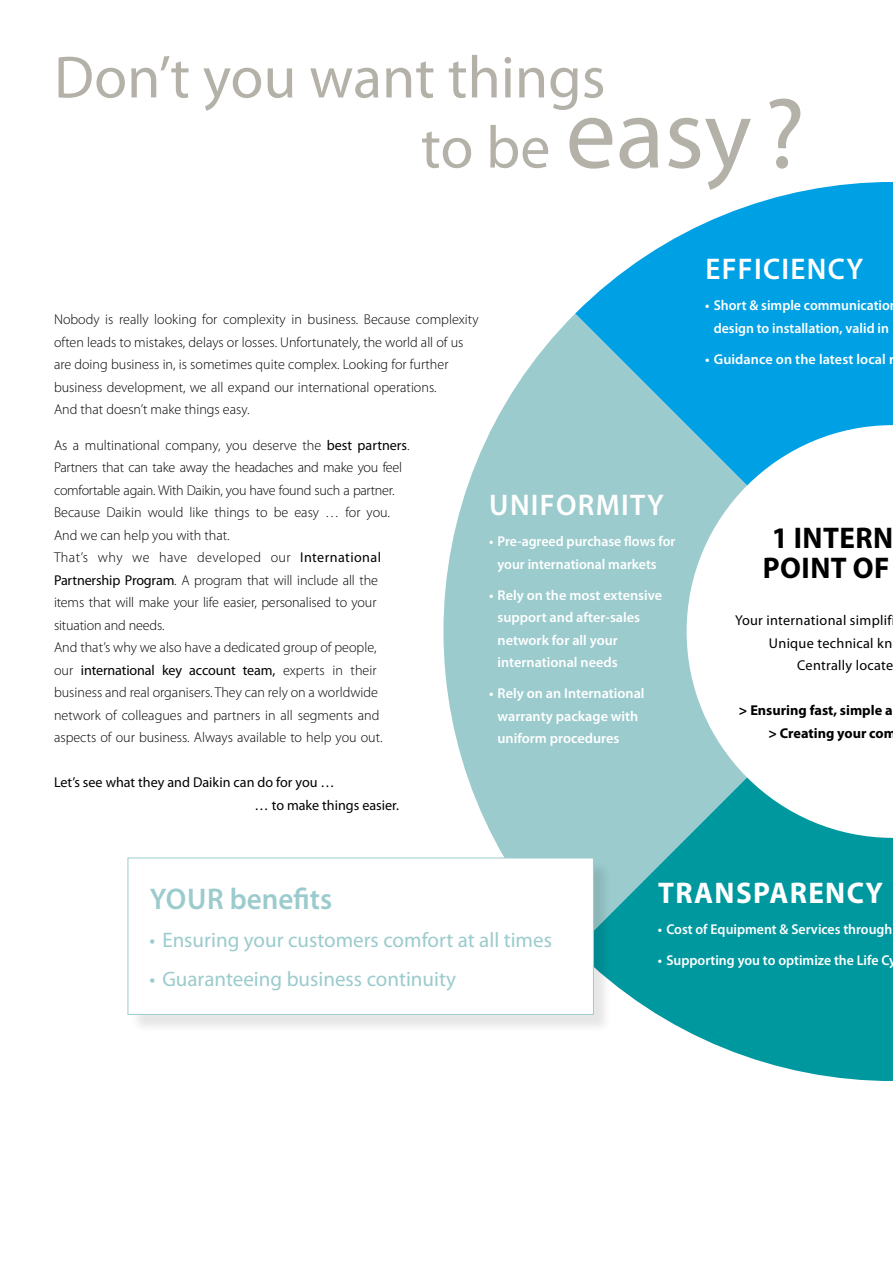
<style>
.page{position:relative;width:893px;height:1263px;background:#fff}
.page>*{position:absolute;margin:0;border:0;box-sizing:border-box;transform-origin:0 0}
.t1{font:100.5px "Myriad Pro";color:#b4b1a8}
.t2{font:60px "Myriad Pro";color:#b4b1a8}
.t3{font:600 30px "Myriad Pro";letter-spacing:.045em;color:#fff}
.t4{font:700 30px/30px "Myriad Pro";letter-spacing:.015em;color:#000}
.t5{font:700 30px "Myriad Pro";letter-spacing:.045em;color:#fff}
.t6{font:600 30px "Myriad Pro";color:#9bcbcd}
.t7{font:21px "Myriad Pro";color:#9bcbcd}
.t8{font:300 14.25px/22.5px "Myriad Pro";color:#000}
.t9{font:600 14.25px/22.5px "Myriad Pro";color:#fff}
.t10{font:14.25px/22.5px "Myriad Pro";letter-spacing:.015em;color:#000}
.t11{font:700 14.25px/22.5px "Myriad Pro";color:#000;text-align:right}
.s1{font-size:60px}
.s2{font-weight:400}
</style>
<div class="page">
<svg style="left:575px;top:182px;width:318px;height:132px;fill:#00a1e4"></svg>
<svg style="left:400px;top:314px;width:493px;height:544px;fill:#9bcbcd"></svg>
<svg style="left:575px;top:631px;width:318px;height:450px;background:#48b2b6"></svg>
<svg style="left:687px;top:425px;width:206px;height:413px"></svg>
<div style="left:130px;top:860px;width:483px;height:174px;background:#000;opacity:.1"></div>
<div style="left:128px;top:858px;width:465px;height:156px;background:#fff"></div>
<div style="left:128px;top:858px;width:466px;height:157px;border:1px solid #9bcbcd"></div>
<h2 class="t2" style="left:54px;top:40px;width:553px">Don’t you want things</h2>
<h1 class="t1" style="left:421px;top:72px;width:385px"><span class="s1">to be</span> easy ?</h1>
<p class="t8" style="left:54px;top:308px;width:426px">Nobody is really looking for complexity in business. Because complexity often leads to mistakes, delays or losses. U nfortunately, the world all of us are doing business in, is sometimes quite complex. Looking for further business development, we all expand our international operations.<br>And that doesn’t make things easy.</p>
<p class="t8" style="left:54px;top:433px;width:357px">As a multinational company, you deserve the <span class="s2">best partners</span>.<br>Partners that can take away the headaches and make you feel comfortable again. With Daikin, you have found such a partner.<br>Because Daikin would like things to be easy … for you.<br>And we can help you with that.<br>That’s why we have developed our <span class="s2">International Partnership Program</span>. A program that will include all the items that will make your life easier, personalised to your situation and needs.<br>And that’s why we also have a dedicated group of people,<br>our <span class="s2">international key account team,</span> experts in their business and real organisers. They can rely on a worldwide network of colleagues and partners in all segments and aspects of our business. Always available to help you out.</p>
<p class="t10" style="left:255px;top:771px;width:146px;text-indent:-201px">Let’s see what they and Daikin can do for you …<br>… to make things easier.</p>
<h3 class="t3" style="left:489px;top:486px;width:176px">Uniformity</h3>
<p class="t9" style="left:497px;top:530px;width:179px;text-indent:-9px">• Pre-agreed purchase flows for your international markets</p>
<p class="t9" style="left:497px;top:583px;width:166px;text-indent:-9px">• Rely on the most extensive support and after-sales network for all your international needs</p>
<p class="t9" style="left:497px;top:682px;width:149px;text-indent:-9px">• Rely on an International warranty package with uniform procedures</p>
<h3 class="t3" style="left:705px;top:250px;width:159px">Efficiency</h3>
<p class="t9" style="left:705px;top:294px;width:186px;text-align:center">• Short &amp; simple communicatio design to installation, valid in</p>
<p class="t9" style="left:705px;top:348px;width:190px">• Guidance on the latest local r</p>
<h3 class="t4" style="left:763px;top:522px;width:132px">1 intern point of</h3>
<p class="t10" style="left:735px;top:609px;width:160px;text-align:right">Your international simplif<br>Unique technical kn<br>Centrally locate</p>
<p class="t11" style="left:739px;top:699px;width:159px">&gt; Ensuring fast, simple a &gt; Creating your com</p>
<h3 class="t6" style="left:150px;top:880px;width:184px">Your benefits</h3>
<h3 class="t7" style="left:150px;top:927px;width:404px">• Ensuring your customers comfort at all times</h3>
<h3 class="t7" style="left:150px;top:966px;width:308px">• Guaranteeing business continuity</h3>
<h3 class="t5" style="left:658px;top:873px;width:226px">Transparency</h3>
<p class="t9" style="left:658px;top:918px;width:236px">• Cost of Equipment &amp; Services through</p>
<p class="t9" style="left:658px;top:949px;width:240px">• Supporting you to optimize the Life Cy</p>
</div>
